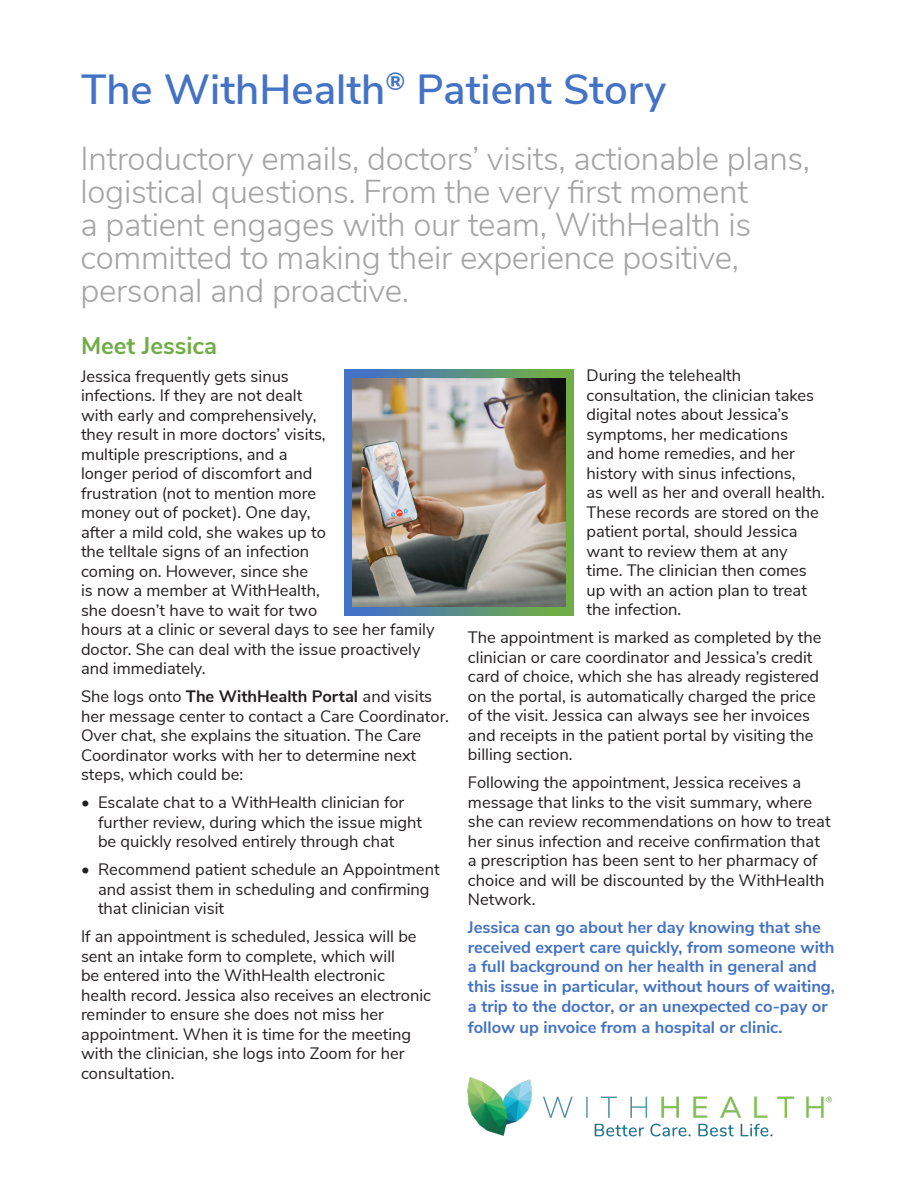
<style>
.page{position:relative;width:918px;height:1188px;background:#fff}
.page>*{position:absolute;margin:0;border:0;box-sizing:border-box;transform-origin:0 0}
.t1{font:600 42px "Nunito Sans";color:#4472c4}
.t2{font:300 33px/33px "Nunito Sans";letter-spacing:-.01em;color:#a5a5a5}
.t3{font:700 24px "Nunito Sans";color:#70ad47}
.t4{font:16.5px/19.5px "Nunito Sans";color:#231f20}
.t5{font:700 16.5px/19.5px "Nunito Sans";color:#4472c4}
.s1{font-weight:700}
</style>
<div class="page">
<img style="left:467px;top:1077px;width:365px;height:60px">
<svg style="left:344px;top:370px;width:230px;height:245px;background:#5b8d83"></svg>
<img style="left:353px;top:378px;width:212px;height:229px">
<h1 class="t1" style="left:81px;top:59px;width:587px">The WithHealth<sup>®</sup> Patient Story</h1>
<h2 class="t2" style="left:81px;top:140px;width:731px">Introductory emails, doctors’ visits, actionable plans, logistical questions. From the very first moment<br>a patient engages with our team, WithHealth is committed to making their experience positive, personal and proactive.</h2>
<h3 class="t3" style="left:81px;top:328px;width:138px">Meet Jessica</h3>
<p class="t4" style="left:81px;top:365px;width:355px">Jessica frequently gets sinus<br>infections. If they are not dealt<br>with early and comprehensively,<br>they result in more doctors’ visits,<br>multiple prescriptions, and a<br>longer period of discomfort and<br>frustration (not to mention more<br>money out of pocket). One day,<br>after a mild cold, she wakes up to<br>the telltale signs of an infection<br>coming on. However, since she<br>is now a member at WithHealth,<br>she doesn’t have to wait for two<br>hours at a clinic or several days to see her family doctor. She can deal with the issue proactively and immediately.</p>
<p class="t4" style="left:81px;top:686px;width:369px">She logs onto <span class="s1">The WithHealth Portal</span> and visits her message center to contact a Care Coordinator.<br>Over chat, she explains the situation. The Care Coordinator works with her to determine next steps, which could be:</p>
<p class="t4" style="left:98px;top:792px;width:326px;text-indent:-17px">• Escalate chat to a WithHealth clinician for further review, during which the issue might be quickly resolved entirely through chat</p>
<p class="t4" style="left:98px;top:859px;width:343px;text-indent:-17px">• Recommend patient schedule an Appointment and assist them in scheduling and confirming that clinician visit</p>
<p class="t4" style="left:81px;top:926px;width:352px">If an appointment is scheduled, Jessica will be sent an intake form to complete, which will<br>be entered into the WithHealth electronic health record. Jessica also receives an electronic reminder to ensure she does not miss her appointment. When it is time for the meeting with the clinician, she logs into Zoom for her consultation.</p>
<p class="t4" style="left:587px;top:365px;width:240px">During the telehealth consultation, the clinician takes digital notes about Jessica’s symptoms, her medications<br>and home remedies, and her history with sinus infections,<br>as well as her and overall health.<br>These records are stored on the patient portal, should Jessica want to review them at any time. The clinician then comes up with an action plan to treat the infection.</p>
<p class="t4" style="left:468px;top:627px;width:355px">The appointment is marked as completed by the clinician or care coordinator and Jessica’s credit card of choice, which she has already registered on the portal, is automatically charged the price of the visit. Jessica can always see her invoices and receipts in the patient portal by visiting the billing section.</p>
<p class="t4" style="left:468px;top:772px;width:364px">Following the appointment, Jessica receives a message that links to the visit summary, where she can review recommendations on how to treat her sinus infection and receive confirmation that a prescription has been sent to her pharmacy of choice and will be discounted by the WithHealth Network.</p>
<p class="t5" style="left:468px;top:917px;width:369px">Jessica can go about her day knowing that she received expert care quickly, from someone with a full background on her health in general and this issue in particular, without hours of waiting, a trip to the doctor, or an unexpected co-pay or</p>
<p class="t5" style="left:468px;top:1016px;width:316px">follow up invoice from a hospital or clinic.</p>
</div>
